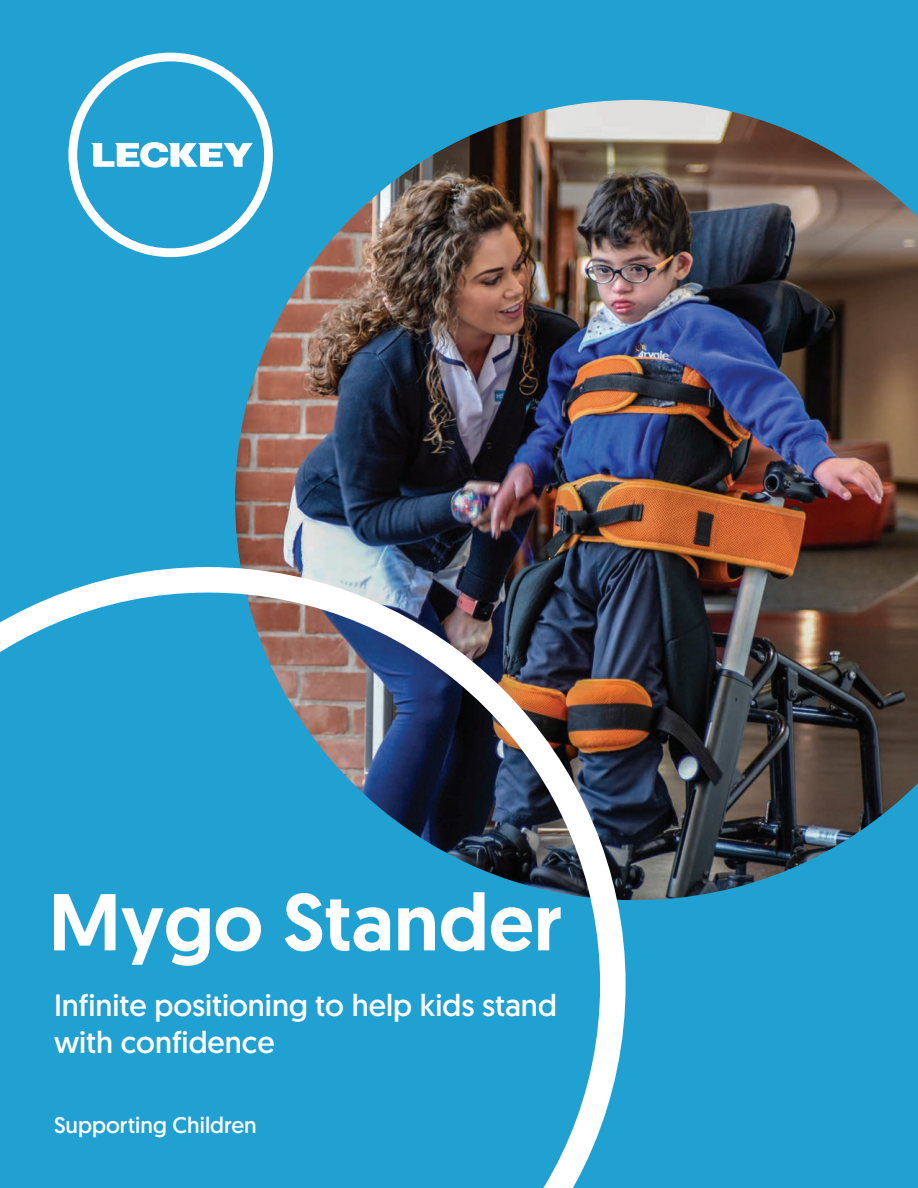
<style>
.page{position:relative;width:918px;height:1188px;background:#21a0d2}
.page>*{position:absolute;margin:0;border:0;box-sizing:border-box;transform-origin:0 0}
.t1{font:500 80.4px "Geomanist";color:#fff}
.t2{font:30.75px/36.9px "Geomanist";color:#fff}
.t3{font:22.65px "Geomanist";color:#fff}
</style>
<div class="page">
<svg style="left:68px;top:53px;width:189px;height:204px"></svg>
<img style="left:235px;top:100px;width:683px;height:800px">
<svg style="left:0;top:567px;width:626px;height:621px"></svg>
<h1 class="t1" style="left:49px;top:869px;width:516px">Mygo Stander</h1>
<p class="t2" style="left:54px;top:987px;width:504px">Infinite positioning to help kids stand with confidence</p>
<p class="t3" style="left:54px;top:1110px;width:204px">Supporting Children</p>
</div>
